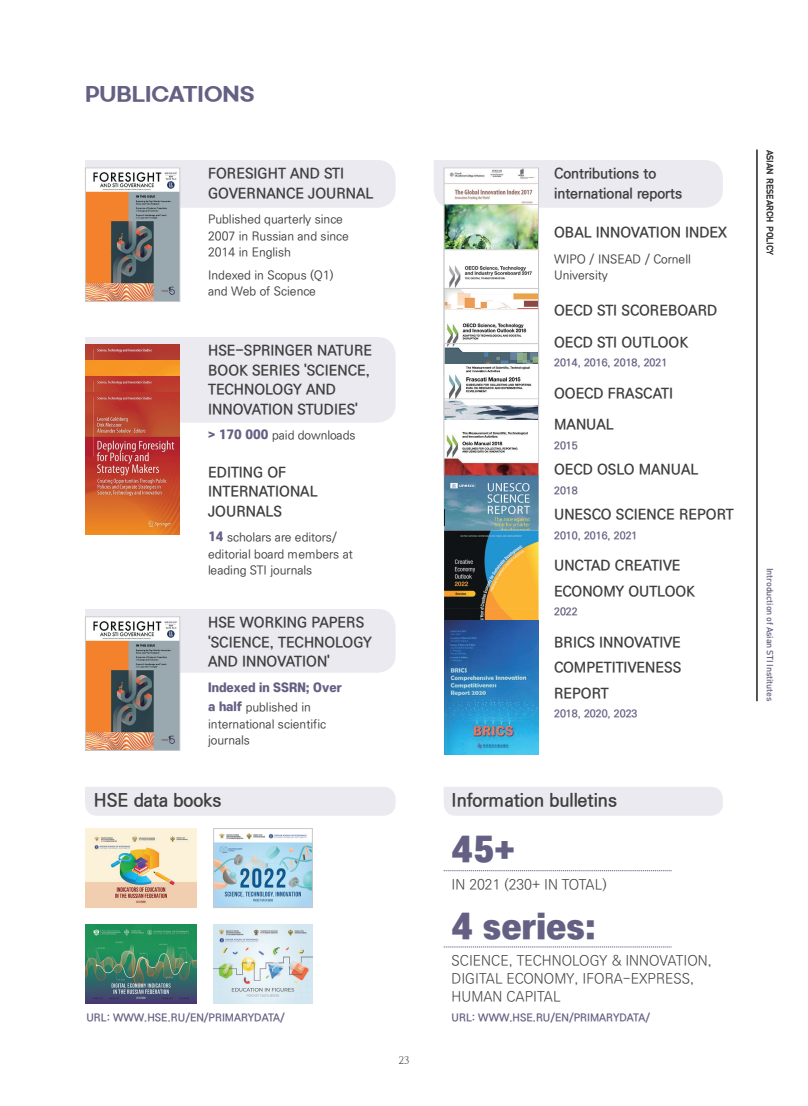
<style>
.page{position:relative;width:808px;height:1106px;background:#fff}
.page>*{position:absolute;margin:0;border:0;box-sizing:border-box;transform-origin:0 0}
.t1{font:900 33.15px "S Core Dream 9";color:#646083}
.t2{font:19.5px "Gmarket Sans TTF Bold";color:#646083}
.t3{font:700 18px "Ko Pub World Dotum";color:#3e3e3f}
.t4{font:700 14.25px/25.5px "Ko Pub World Dotum";color:#3e3e3f}
.t5{font:300 13.8px "Ko Pub World Dotum";color:#3e3e3f}
.t6{font:500 12px "Ko Pub World Dotum";color:#3e3e3f}
.t7{font:800 12px "S Core Dream 8";color:#646083}
.t8{font:700 10.5px "Ko Pub World Dotum";color:#646083}
.t9{font:10.5px "Nanum Myeongjo";color:#3e3e3f}
.t10{font:500 9px "DIN Pro";letter-spacing:-.02em;color:#646083}
.t11{font:500 9px "DIN Pro";letter-spacing:-.02em;color:#3e3e3f}
.s1{font-family:"S Core Dream 8";font-weight:800;color:#646083}
</style>
<div class="page">
<div style="left:85px;top:160px;width:311px;height:48px;background:#eaeaf0"></div>
<div style="left:434px;top:160px;width:289px;height:48px;background:#eaeaf0"></div>
<div style="left:85px;top:609px;width:311px;height:63px;background:#eaeaf0"></div>
<div style="left:85px;top:337px;width:311px;height:85px;background:#eaeaf0"></div>
<hr style="left:757px;top:150px;width:1px;height:551px;background:#231f20">
<img style="left:87px;top:169px;width:91px;height:131px">
<div style="left:85px;top:167px;width:95px;height:135px;border:1px solid #c7c8ca"></div>
<img style="left:87px;top:618px;width:91px;height:130px">
<div style="left:85px;top:616px;width:95px;height:134px;border:1px solid #c7c8ca"></div>
<img style="left:85px;top:344px;width:94px;height:16px">
<img style="left:85px;top:360px;width:94px;height:16px">
<img style="left:85px;top:376px;width:94px;height:16px">
<img style="left:85px;top:392px;width:94px;height:143px">
<img style="left:446px;top:169px;width:91px;height:80px">
<div style="left:444px;top:167px;width:95px;height:123px;border:1px solid #c7c8ca"></div>
<img style="left:446px;top:265px;width:91px;height:45px">
<div style="left:444px;top:249px;width:95px;height:127px;border:1px solid #c7c8ca"></div>
<img style="left:446px;top:323px;width:91px;height:41px">
<div style="left:444px;top:288px;width:95px;height:126px;border:1px solid #c7c8ca"></div>
<img style="left:446px;top:366px;width:91px;height:32px">
<div style="left:444px;top:343px;width:95px;height:132px;border:1px solid #c7c8ca"></div>
<img style="left:444px;top:525px;width:94px;height:5px">
<img style="left:444px;top:609px;width:94px;height:11px">
<svg style="left:444px;top:398px;width:95px;height:127px"></svg>
<img style="left:444px;top:530px;width:94px;height:79px">
<img style="left:444px;top:620px;width:94px;height:134px">
<img style="left:85px;top:828px;width:112px;height:79px">
<img style="left:214px;top:924px;width:98px;height:79px">
<img style="left:85px;top:924px;width:112px;height:79px">
<img style="left:215px;top:833px;width:96px;height:73px">
<div style="left:213px;top:828px;width:100px;height:80px;border:1px solid #c7c8ca"></div>
<div style="left:85px;top:787px;width:311px;height:28px;background:#eaeaf0"></div>
<div style="left:444px;top:787px;width:279px;height:28px;background:#eaeaf0"></div>
<svg style="left:444px;top:870px;width:227px;height:1px"></svg>
<svg style="left:444px;top:946px;width:227px;height:1px"></svg>
<p class="t2" style="left:85px;top:83px;width:171px">PUBLICATIONS</p>
<p class="t4" style="left:208px;top:162px;width:138px">FORESIGHT AND STI</p>
<p class="t4" style="left:208px;top:181px;width:167px">GOVERNANCE JOURNAL</p>
<p class="t6" style="left:208px;top:211px;width:136px">Published quarterly since</p>
<p class="t6" style="left:208px;top:228px;width:142px">2007 in Russian and since</p>
<p class="t6" style="left:208px;top:244px;width:84px">2014 in English</p>
<p class="t6" style="left:208px;top:267px;width:127px">Indexed in Scopus (Q1)</p>
<p class="t6" style="left:208px;top:283px;width:109px">and Web of Science</p>
<p class="t4" style="left:208px;top:339px;width:166px">HSE-SPRINGER NATURE</p>
<p class="t4" style="left:208px;top:358px;width:163px">BOOK SERIES 'SCIENCE,</p>
<p class="t4" style="left:208px;top:378px;width:129px">TECHNOLOGY AND</p>
<p class="t4" style="left:208px;top:397px;width:151px">INNOVATION STUDIES'</p>
<p class="t6" style="left:208px;top:427px;width:149px"><span class="s1">&gt; 170 000</span> paid downloads</p>
<p class="t4" style="left:208px;top:460px;width:80px">EDITING OF</p>
<p class="t4" style="left:208px;top:480px;width:111px">INTERNATIONAL</p>
<p class="t4" style="left:208px;top:499px;width:75px">JOURNALS</p>
<p class="t6" style="left:208px;top:529px;width:131px"><span class="s1">14</span> scholars are editors/</p>
<p class="t6" style="left:208px;top:545px;width:146px">editorial board members at</p>
<p class="t6" style="left:208px;top:562px;width:106px">leading STI journals</p>
<p class="t4" style="left:208px;top:610px;width:158px">HSE WORKING PAPERS</p>
<p class="t4" style="left:208px;top:630px;width:165px">'SCIENCE, TECHNOLOGY</p>
<p class="t4" style="left:208px;top:649px;width:123px">AND INNOVATION'</p>
<p class="t7" style="left:208px;top:678px;width:135px">Indexed in SSRN; Over</p>
<p class="t6" style="left:208px;top:699px;width:104px"><span class="s1">a half</span> published in</p>
<p class="t6" style="left:208px;top:715px;width:120px">international scientific</p>
<p class="t6" style="left:208px;top:732px;width:43px">journals</p>
<p class="t4" style="left:554px;top:162px;width:104px">Contributions to</p>
<p class="t4" style="left:554px;top:181px;width:130px">international reports</p>
<p class="t4" style="left:554px;top:220px;width:174px">OBAL INNOVATION INDEX</p>
<p class="t6" style="left:554px;top:250px;width:138px">WIPO / INSEAD / Cornell</p>
<p class="t6" style="left:554px;top:267px;width:55px">University</p>
<p class="t4" style="left:554px;top:298px;width:165px">OECD STI SCOREBOARD</p>
<p class="t4" style="left:554px;top:330px;width:135px">OECD STI OUTLOOK</p>
<p class="t8" style="left:554px;top:355px;width:115px">2014, 2016, 2018, 2021</p>
<p class="t4" style="left:554px;top:381px;width:121px">OOECD FRASCATI</p>
<p class="t4" style="left:554px;top:412px;width:61px">MANUAL</p>
<p class="t8" style="left:554px;top:438px;width:25px">2015</p>
<p class="t4" style="left:554px;top:457px;width:146px">OECD OSLO MANUAL</p>
<p class="t8" style="left:554px;top:483px;width:25px">2018</p>
<p class="t4" style="left:554px;top:502px;width:181px">UNESCO SCIENCE REPORT</p>
<p class="t8" style="left:554px;top:528px;width:85px">2010, 2016, 2021</p>
<p class="t4" style="left:554px;top:553px;width:128px">UNCTAD CREATIVE</p>
<p class="t4" style="left:554px;top:579px;width:142px">ECONOMY OUTLOOK</p>
<p class="t8" style="left:554px;top:604px;width:25px">2022</p>
<p class="t4" style="left:554px;top:630px;width:128px">BRICS INNOVATIVE</p>
<p class="t4" style="left:554px;top:655px;width:129px">COMPETITIVENESS<br>REPORT</p>
<p class="t8" style="left:554px;top:706px;width:85px">2018, 2020, 2023</p>
<p class="t3" style="left:94px;top:787px;width:129px">HSE data books</p>
<p class="t3" style="left:452px;top:787px;width:167px">Information bulletins</p>
<p class="t1" style="left:451px;top:825px;width:65px">45+</p>
<p class="t5" style="left:451px;top:874px;width:157px">IN 2021 (230+ IN TOTAL)</p>
<p class="t1" style="left:451px;top:902px;width:146px">4 series:</p>
<p class="t5" style="left:451px;top:951px;width:262px">SCIENCE, TECHNOLOGY &amp; INNOVATION,</p>
<p class="t5" style="left:451px;top:969px;width:244px">DIGITAL ECONOMY, IFORA-EXPRESS,</p>
<p class="t5" style="left:451px;top:986px;width:111px">HUMAN CAPITAL</p>
<p class="t8" style="left:86px;top:1010px;width:200px">URL: WWW.HSE.RU/EN/PRIMARYDATA/</p>
<p class="t8" style="left:452px;top:1010px;width:200px">URL: WWW.HSE.RU/EN/PRIMARYDATA/</p>
<p class="t9" style="left:398px;top:1054px;width:13px">23</p>
<p class="t11" style="left:776px;top:150px;width:107px;rotate:90deg">ASIAN RESEARCH POLICY</p>
<p class="t10" style="left:776px;top:568px;width:135px;rotate:90deg">Introduction of Asian STI Institutes</p>
</div>
